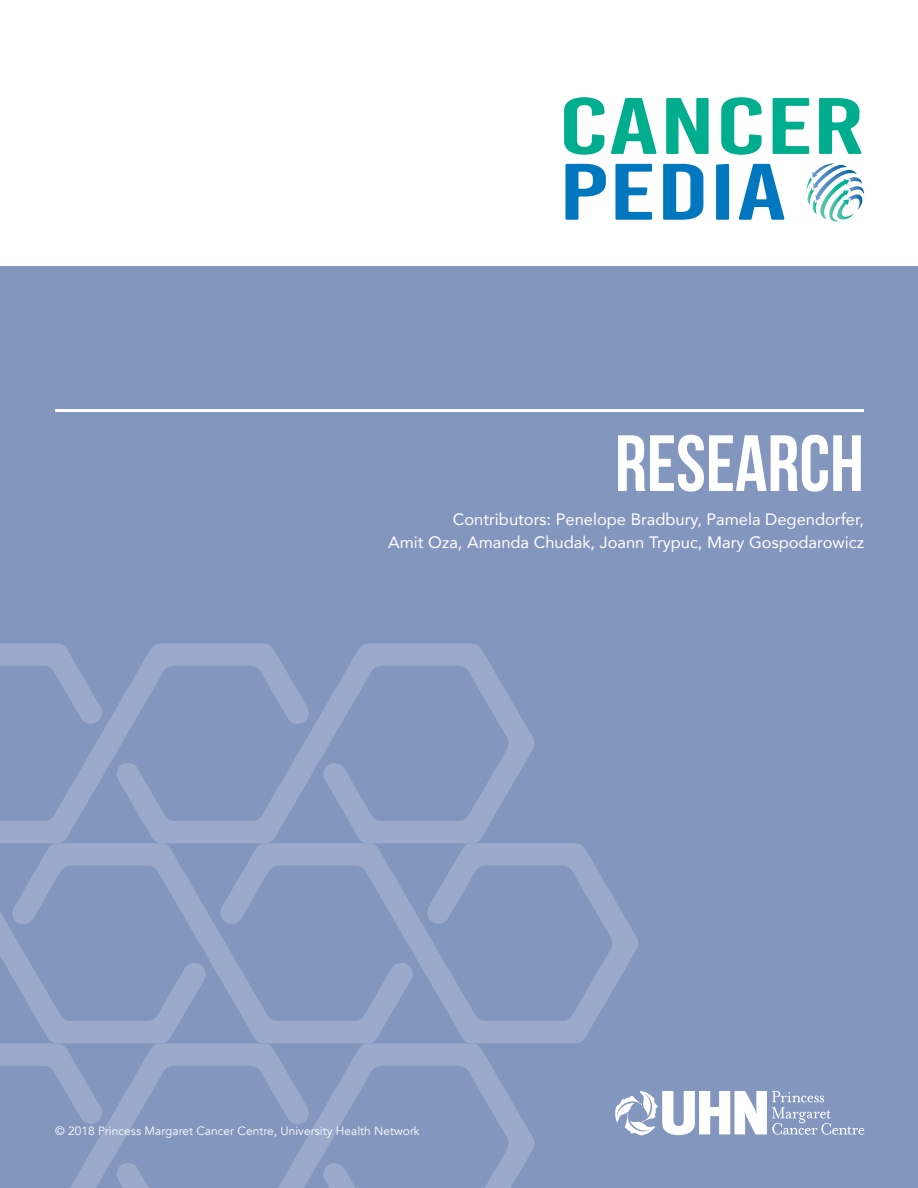
<style>
.page{position:relative;width:918px;height:1188px;background:#fff}
.page>*{position:absolute;margin:0;border:0;box-sizing:border-box;transform-origin:0 0}
.t1{font:700 79.5px "Bebas Neue";color:#fff}
.t2{font:16.5px/22.5px "Avenir";color:#fff;text-align:right}
.t3{font:12px "Avenir";color:#fff}
</style>
<div class="page">
<div style="left:0;top:267px;width:918px;height:921px;background:#8396be"></div>
<hr style="left:55px;top:409px;width:809px;height:3px;background:#fff">
<svg style="left:806px;top:163px;width:58px;height:59px"></svg>
<svg style="left:564px;top:97px;width:40px;height:58px"></svg>
<svg style="left:611px;top:98px;width:46px;height:56px"></svg>
<svg style="left:666px;top:98px;width:43px;height:56px"></svg>
<svg style="left:721px;top:97px;width:41px;height:58px"></svg>
<svg style="left:773px;top:98px;width:36px;height:56px"></svg>
<svg style="left:819px;top:98px;width:43px;height:56px"></svg>
<svg style="left:565px;top:164px;width:41px;height:56px"></svg>
<svg style="left:615px;top:164px;width:37px;height:56px"></svg>
<svg style="left:663px;top:164px;width:40px;height:56px"></svg>
<svg style="left:716px;top:164px;width:13px;height:56px"></svg>
<svg style="left:739px;top:164px;width:46px;height:56px"></svg>
<svg style="left:615px;top:1091px;width:250px;height:44px"></svg>
<svg style="left:159px;top:643px;width:376px;height:200px"></svg>
<svg style="left:0;top:644px;width:309px;height:157px"></svg>
<svg style="left:413px;top:1043px;width:122px;height:145px"></svg>
<svg style="left:0;top:821px;width:6px;height:245px"></svg>
<svg style="left:413px;top:843px;width:225px;height:200px"></svg>
<svg style="left:6px;top:801px;width:407px;height:387px"></svg>
<h1 class="t1" style="left:615px;top:420px;width:251px">RESEARCH</h1>
<p class="t2" style="left:388px;top:508px;width:477px">Contributors: Penelope Bradbury, Pamela Degendorfer,<br>Amit Oza, Amanda Chudak, Joann Trypuc, Mary Gospodarowicz</p>
<p class="t3" style="left:55px;top:1124px;width:366px">© 2018 Princess Margaret Cancer Centre, University Health Network</p>
</div>
